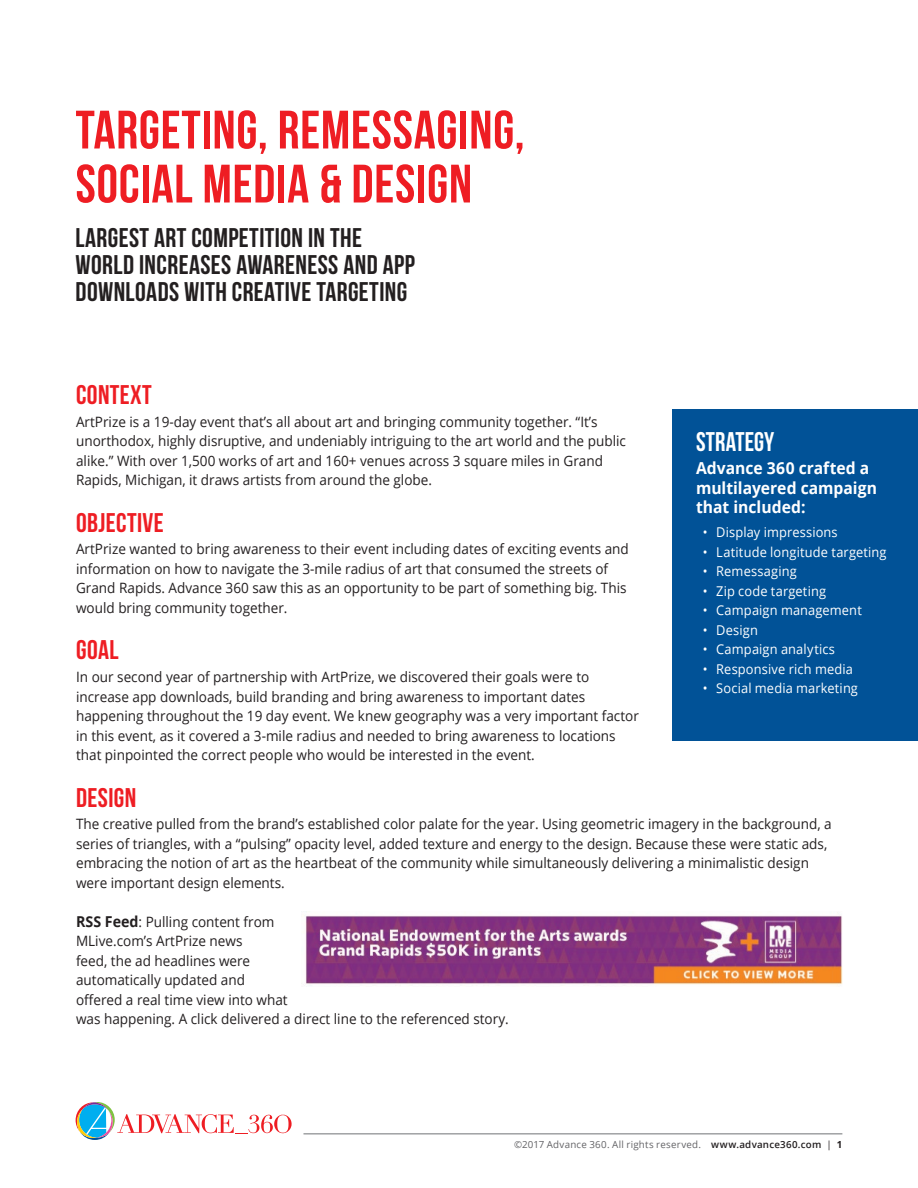
<style>
.page{position:relative;width:918px;height:1188px;background:#fff}
.page>*{position:absolute;margin:0;border:0;box-sizing:border-box;transform-origin:0 0}
.t1{font:54px/54px "Bebas Neue";letter-spacing:.015em;color:#ee1d23}
.t2{font:27px/27px "Bebas Neue";letter-spacing:.015em;color:#231f20}
.t3{font:27px "Bebas Neue";letter-spacing:.015em;color:#ee1d23}
.t4{font:27px "Bebas Neue";letter-spacing:.005em;color:#fff;scale:.95 1}
.t5{font:700 16.5px/19.5px "Open Sans";color:#fff;scale:.95 1}
.t6{font:14.25px/19.5px "Open Sans";color:#231f20;scale:.95 1}
.t7{font:13.5px "Open Sans";letter-spacing:.01em;color:#fff;scale:.95 1}
.t8{font:9.75px "Open Sans";letter-spacing:.025em;color:#636366}
.s1{font-weight:700;font-size:15px}
.s2{font-weight:600;color:#231f20}
.s3{color:#231f20}
.s4{font-weight:700;color:#231f20}
</style>
<div class="page">
<hr style="left:303px;top:1133px;width:539px;height:1px;background:#808285">
<svg style="left:76px;top:1102px;width:216px;height:38px"></svg>
<div style="left:673px;top:409px;width:245px;height:332px;background:#015297"></div>
<img style="left:305px;top:912px;width:538px;height:73px">
<h1 class="t1" style="left:76px;top:102px;width:451px">TARGETING, REMESSAGING,<br>SOCIAL MEDIA &amp; DESIGN</h1>
<h2 class="t2" style="left:76px;top:223px;width:341px">LARGEST ART COMPETITION IN THE<br>WORLD INCREASES AWARENESS AND APP<br>DOWNLOADS WITH CREATIVE TARGETING</h2>
<h2 class="t3" style="left:76px;top:380px;width:77px">CONTEXT</h2>
<p class="t6" style="left:76px;top:411px;width:580px">ArtPrize is a 19-day event that’s all about art and bringing community together. “It’s unorthodox, highly disruptive, and undeniably intriguing to the art world and the public alike.” With over 1,500 works of art and 160+ venues across 3 square miles in Grand Rapids, Michigan, it draws artists from around the globe.</p>
<h2 class="t3" style="left:76px;top:508px;width:89px">OBJECTIVE</h2>
<p class="t6" style="left:76px;top:539px;width:583px">ArtPrize wanted to bring awareness to their event including dates of exciting events and information on how to navigate the 3-mile radius of art that consumed the streets of Grand Rapids. Advance 360 saw this as an opportunity to be part of something big. This would bring community together.</p>
<h2 class="t3" style="left:76px;top:635px;width:44px">GOAL</h2>
<p class="t6" style="left:76px;top:667px;width:594px">In our second year of partnership with ArtPrize, we discovered their goals were to increase app downloads, build branding and bring awareness to important dates happening throughout the 19 day event. We knew geography was a very important factor in this event, as it covered a 3-mile radius and needed to bring awareness to locations that pinpointed the correct people who would be interested in the event.</p>
<h2 class="t3" style="left:76px;top:783px;width:62px">DESIGN</h2>
<p class="t6" style="left:76px;top:814px;width:797px">The creative pulled from the brand’s established color palate for the year. Using geometric imagery in the background, a series of triangles, with a “pulsing” opacity level, added texture and energy to the design. Because these were static ads, embracing the notion of art as the heartbeat of the community while simultaneously delivering a minimalistic design were important design elements.</p>
<p class="t6" style="left:76px;top:912px;width:457px"><span class="s1">RSS Feed</span>: Pulling content from<br>MLive.com’s ArtPrize news<br>feed, the ad headlines were<br>automatically updated and<br>offered a real time view into what<br>was happening. A click delivered a direct line to the referenced story.</p>
<h2 class="t4" style="left:696px;top:426px;width:84px">STRATEGY</h2>
<p class="t5" style="left:696px;top:458px;width:192px">Advance 360 crafted a multilayered campaign that included:</p>
<p class="t7" style="left:703px;top:523px;width:144px">• Display impressions</p>
<p class="t7" style="left:703px;top:543px;width:195px">• Latitude longitude targeting</p>
<p class="t7" style="left:703px;top:562px;width:100px">• Remessaging</p>
<p class="t7" style="left:703px;top:582px;width:131px">• Zip code targeting</p>
<p class="t7" style="left:703px;top:601px;width:169px">• Campaign management</p>
<p class="t7" style="left:703px;top:621px;width:59px">• Design</p>
<p class="t7" style="left:703px;top:640px;width:141px">• Campaign analytics</p>
<p class="t7" style="left:703px;top:660px;width:160px">• Responsive rich media</p>
<p class="t7" style="left:703px;top:679px;width:165px">• Social media marketing</p>
<p class="t8" style="left:514px;top:1137px;width:330px">©2017 Advance 360. All rights reserved. <span class="s2">www.advance360.com</span> <span class="s3">|</span> <span class="s4">1</span></p>
</div>
